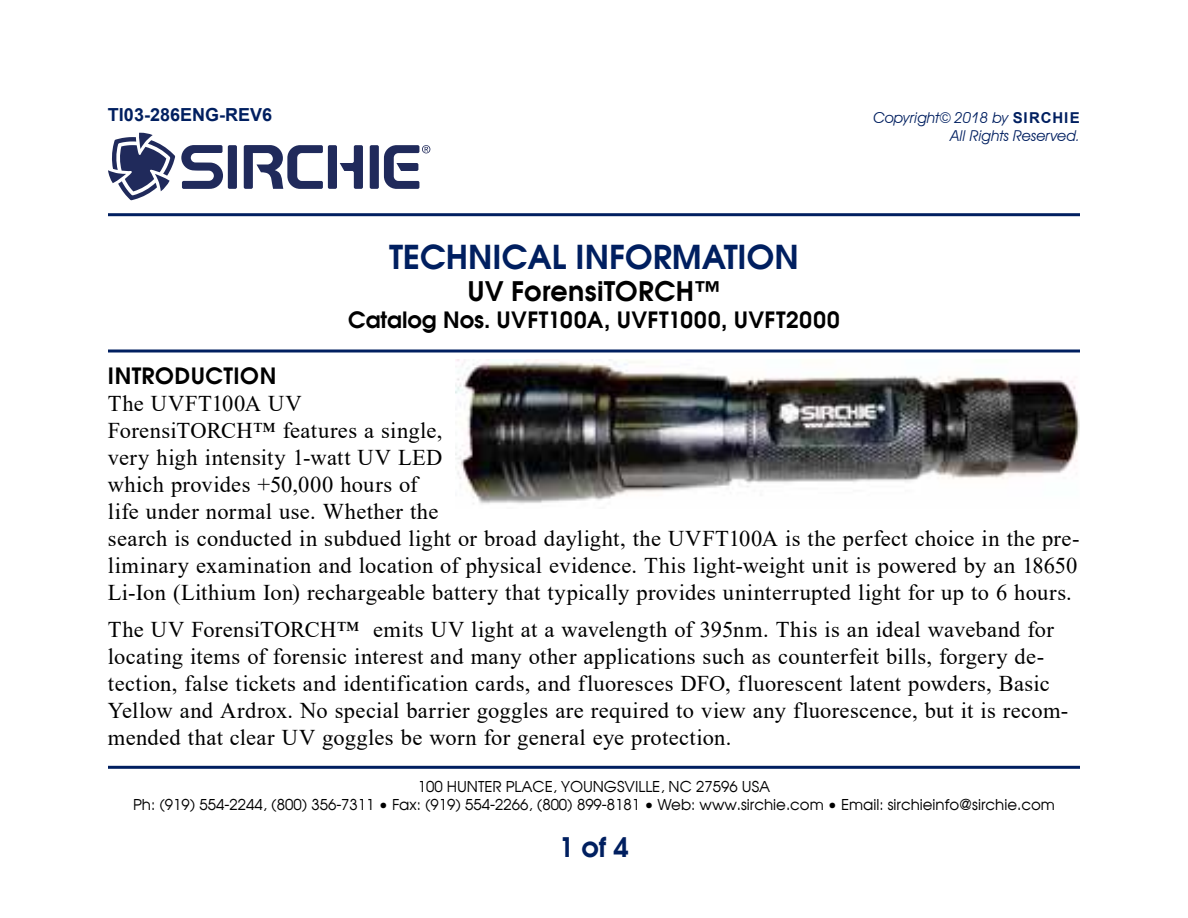
<style>
.page{position:relative;width:1188px;height:918px;background:#fff}
.page>*{position:absolute;margin:0;border:0;box-sizing:border-box;transform-origin:0 0}
.t1{font:700 33px "Avalon";color:#001f60}
.t2{font:700 27px "Avalon";letter-spacing:.01em;color:#000}
.t3{font:700 27px "Avalon";color:#001f60}
.t4{font:22.5px/27px "Times New Roman";letter-spacing:.015em;color:#000}
.t5{font:700 22.5px "Avalon";letter-spacing:.02em;color:#000}
.t6{font:700 18px "Arial";color:#001f60}
.t7{font:15px/18px "Avalon Plain";color:#000;text-align:center}
.t8{font:italic 15px/18px "Avant Garde IT Cby BT";color:#001f60;text-align:right}
.s1{font-family:"Arial";font-weight:700;font-style:normal}
</style>
<div class="page">
<hr style="left:108px;top:213px;width:972px;height:3px;background:#001f60">
<hr style="left:108px;top:766px;width:972px;height:3px;background:#001f60">
<hr style="left:108px;top:350px;width:972px;height:2px;background:#001f60">
<div style="left:228px;top:145px;width:9px;height:44px;background:#202a5b;border-radius:2px"></div>
<div style="left:370px;top:145px;width:9px;height:44px;background:#202a5b;border-radius:2px"></div>
<svg style="left:181px;top:145px;width:42px;height:44px"></svg>
<svg style="left:244px;top:145px;width:79px;height:44px"></svg>
<div style="left:328px;top:145px;width:9px;height:44px;background:#202a5b;border-radius:2px"></div>
<svg style="left:340px;top:145px;width:23px;height:44px"></svg>
<svg style="left:108px;top:133px;width:67px;height:67px"></svg>
<svg style="left:384px;top:145px;width:46px;height:44px"></svg>
<img style="left:456px;top:359px;width:624px;height:145px">
<p class="t6" style="left:108px;top:102px;width:166px">TI03-286ENG-REV6</p>
<p class="t8" style="left:873px;top:109px;width:208px">Copyright© 2018 by <span class="s1">SIRCHIE<br></span>All Rights Reserved.</p>
<h1 class="t1" style="left:389px;top:234px;width:411px">TECHNICAL INFORMATION</h1>
<p class="t2" style="left:467px;top:273px;width:255px">UV ForensiTORCH™</p>
<p class="t5" style="left:348px;top:305px;width:493px">Catalog Nos. UVFT100A, UVFT1000, UVFT2000</p>
<p class="t5" style="left:108px;top:361px;width:170px">INTRODUCTION</p>
<p class="t4" style="left:108px;top:389px;width:973px">The UVFT100A UV<br>ForensiTORCH™ features a single,<br>very high intensity 1-watt UV LED<br>which provides +50,000 hours of<br>life under normal use. Whether the<br>search is conducted in subdued light or broad daylight, the UVFT100A is the perfect choice in the pre&shy;liminary examination and location of physical evidence. This light-weight unit is powered by an 18650<br>Li-Ion (Lithium Ion) rechargeable battery that typically provides uninterrupted light for up to 6 hours.</p>
<p class="t4" style="left:108px;top:615px;width:962px">The UV ForensiTORCH™ emits UV light at a wavelength of 395nm. This is an ideal waveband for locating items of forensic interest and many other applications such as counterfeit bills, forgery de&shy;tection, false tickets and identification cards, and fluoresces DFO, fluorescent latent powders, Basic Yellow and Ardrox. No special barrier goggles are required to view any fluorescence, but it is recom&shy;mended that clear UV goggles be worn for general eye protection.</p>
<p class="t7" style="left:133px;top:778px;width:923px">100 HUNTER PLACE, YOUNGSVILLE, NC 27596 USA<br>Ph: (919) 554-2244, (800) 356-7311 • Fax: (919) 554-2266, (800) 899-8181 • Web: www.sirchie.com • Email: sirchieinfo@sirchie.com</p>
<p class="t3" style="left:559px;top:829px;width:72px">1 of 4</p>
</div>
